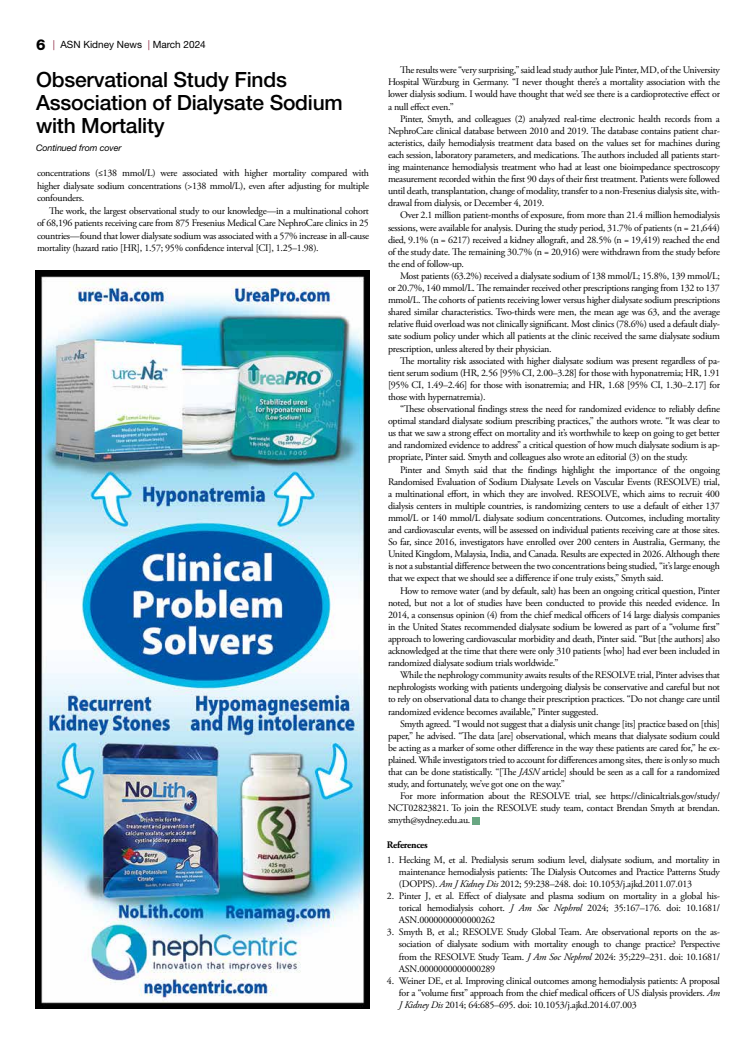
<style>
.page{position:relative;width:756px;height:1044px;background:#fff}
.page>*{position:absolute;margin:0;border:0;box-sizing:border-box;transform-origin:0 0}
.t1{font:500 21px/23px "Helvetica Neue LT Std";letter-spacing:-.01em;color:#000}
.t2{font:10px/12.1px "Adobe Garamond Pro";letter-spacing:-.025em;color:#000;text-align:justify}
.t3{font:10px "Helvetica Neue LT Std";color:#000}
.t4{font:700 10px "Adobe Garamond Pro";letter-spacing:-.025em;color:#000}
.t5{font:italic 9px "Helvetica Neue LT Std";letter-spacing:-.01em;color:#000}
.s1{font-weight:800;font-size:15px}
.s2{color:#922d47}
.s3{font-style:italic}
</style>
<div class="page">
<div style="left:472px;top:817px;width:8px;height:7px;background:#69a782"></div>
<img style="left:36px;top:270px;width:334px;height:738px">
<p class="t3" style="left:36px;top:38px;width:171px"><span class="s1">6</span> <span class="s2">|</span> ASN Kidney News <span class="s2">|</span> March 2024</p>
<h1 class="t1" style="left:36px;top:68px;width:308px">Observational Study Finds<br>Association of Dialysate Sodium with Mortality</h1>
<p class="t5" style="left:36px;top:143px;width:87px">Continued from cover</p>
<p class="t2" style="left:37px;top:167px;width:334px;line-height:12.5px">concentrations (≤138 mmol/L) were associated with higher mortality compared with higher dialysate sodium concentrations (&gt;138 mmol/L), even after adjusting for multiple confounders.</p>
<p class="t2" style="left:37px;top:205px;width:334px;line-height:12.5px;text-indent:12px">The work, the largest observational study to our knowledge—in a multinational cohort of 68,196 patients receiving care from 875 Fresenius Medical Care NephroCare clinics in 25 countries—found that lower dialysate sodium was associated with a 57% increase in all-cause mortality (hazard ratio [HR], 1.57; 95% confidence interval [CI], 1.25–1.98).</p>
<p class="t2" style="left:388px;top:64px;width:334px;text-indent:12px">The results were “very surprising,” said lead study author Jule Pinter, MD, of the University Hospital Würzburg in Germany. “I never thought there’s a mortality association with the lower dialysis sodium. I would have thought that we’d see there is a cardioprotective effect or a null effect even.”</p>
<p class="t2" style="left:388px;top:113px;width:334px;text-indent:12px">Pinter, Smyth, and colleagues (2) analyzed real-time electronic health records from a NephroCare clinical database between 2010 and 2019. The database contains patient char&shy;acteristics, daily hemodialysis treatment data based on the values set for machines during each session, laboratory parameters, and medications. The authors included all patients start&shy;ing maintenance hemodialysis treatment who had at least one bioimpedance spectroscopy measurement recorded within the first 90 days of their first treatment. Patients were followed until death, transplantation, change of modality, transfer to a non-Fresenius dialysis site, with&shy;drawal from dialysis, or December 4, 2019.</p>
<p class="t2" style="left:388px;top:210px;width:334px;text-indent:12px">Over 2.1 million patient-months of exposure, from more than 21.4 million hemodialysis sessions, were available for analysis. During the study period, 31.7% of patients (n = 21,644) died, 9.1% (n = 6217) received a kidney allograft, and 28.5% (n = 19,419) reached the end of the study date. The remaining 30.7% (n = 20,916) were withdrawn from the study before the end of follow-up.</p>
<p class="t2" style="left:388px;top:270px;width:334px;text-indent:12px">Most patients (63.2%) received a dialysate sodium of 138 mmol/L; 15.8%, 139 mmol/L; or 20.7%, 140 mmol/L. The remainder received other prescriptions ranging from 132 to 137 mmol/L. The cohorts of patients receiving lower versus higher dialysate sodium prescriptions shared similar characteristics. Two-thirds were men, the mean age was 63, and the average relative fluid overload was not clinically significant. Most clinics (78.6%) used a default dialy&shy;sate sodium policy under which all patients at the clinic received the same dialysate sodium prescription, unless altered by their physician.</p>
<p class="t2" style="left:388px;top:355px;width:334px;text-indent:12px">The mortality risk associated with higher dialysate sodium was present regardless of pa&shy;tient serum sodium (HR, 2.56 [95% CI, 2.00–3.28] for those with hyponatremia; HR, 1.91 [95% CI, 1.49–2.46] for those with isonatremia; and HR, 1.68 [95% CI, 1.30–2.17] for those with hypernatremia).</p>
<p class="t2" style="left:388px;top:403px;width:334px;text-indent:12px">“These observational findings stress the need for randomized evidence to reliably define optimal standard dialysate sodium prescribing practices,” the authors wrote. “It was clear to us that we saw a strong effect on mortality and it’s worthwhile to keep on going to get better and randomized evidence to address” a critical question of how much dialysate sodium is ap&shy;propriate, Pinter said. Smyth and colleagues also wrote an editorial (3) on the study.</p>
<p class="t2" style="left:388px;top:464px;width:334px;text-indent:12px">Pinter and Smyth said that the findings highlight the importance of the ongoing Randomised Evaluation of Sodium Dialysate Levels on Vascular Events (RESOLVE) trial, a multinational effort, in which they are involved. RESOLVE, which aims to recruit 400 dialysis centers in multiple countries, is randomizing centers to use a default of either 137 mmol/L or 140 mmol/L dialysate sodium concentrations. Outcomes, including mortality and cardiovascular events, will be assessed on individual patients receiving care at those sites.<br>So far, since 2016, investigators have enrolled over 200 centers in Australia, Germany, the United Kingdom, Malaysia, India, and Canada. Results are expected in 2026. Although there is not a substantial difference between the two concentrations being studied, “it’s large enough that we expect that we should see a difference if one truly exists,” Smyth said.</p>
<p class="t2" style="left:388px;top:585px;width:334px;text-indent:12px">How to remove water (and by default, salt) has been an ongoing critical question, Pinter noted, but not a lot of studies have been conducted to provide this needed evidence. In 2014, a consensus opinion (4) from the chief medical officers of 14 large dialysis companies in the United States recommended dialysate sodium be lowered as part of a “volume first” approach to lowering cardiovascular morbidity and death, Pinter said. “But [the authors] also acknowledged at the time that there were only 310 patients [who] had ever been included in randomized dialysate sodium trials worldwide.”</p>
<p class="t2" style="left:388px;top:669px;width:334px;text-indent:12px">While the nephrology community awaits results of the RESOLVE trial, Pinter advises that nephrologists working with patients undergoing dialysis be conservative and careful but not to rely on observational data to change their prescription practices. “Do not change care until randomized evidence becomes available,” Pinter suggested.</p>
<p class="t2" style="left:388px;top:718px;width:334px;text-indent:12px">Smyth agreed. “I would not suggest that a dialysis unit change [its] practice based on [this] paper,” he advised. “The data [are] observational, which means that dialysate sodium could be acting as a marker of some other difference in the way these patients are cared for,” he ex&shy;plained. While investigators tried to account for differences among sites, there is only so much that can be done statistically. “[The <span class="s3">JASN</span> article] should be seen as a call for a randomized study, and fortunately, we’ve got one on the way.”</p>
<p class="t2" style="left:388px;top:790px;width:334px;text-indent:12px">For more information about the RESOLVE trial, see https://clinicaltrials.gov/study/ NCT02823821. To join the RESOLVE study team, contact Brendan Smyth at brendan. smyth@sydney.edu.au.</p>
<p class="t4" style="left:387px;top:839px;width:42px">References</p>
<p class="t2" style="left:399px;top:854px;width:323px;text-indent:-12px">1. Hecking M, et al. Predialysis serum sodium level, dialysate sodium, and mortality in maintenance hemodialysis patients: The Dialysis Outcomes and Practice Patterns Study (DOPPS). <span class="s3">Am J Kidney Dis</span> 2012; 59:238–248. doi: 10.1053/j.ajkd.2011.07.013</p>
<p class="t2" style="left:399px;top:890px;width:323px;text-indent:-12px">2. Pinter J, et al. Effect of dialysate and plasma sodium on mortality in a global his&shy;torical hemodialysis cohort. <span class="s3">J Am Soc Nephrol</span> 2024; 35:167–176. doi: 10.1681/ ASN.0000000000000262</p>
<p class="t2" style="left:399px;top:927px;width:323px;text-indent:-12px">3. Smyth B, et al.; RESOLVE Study Global Team. Are observational reports on the as&shy;sociation of dialysate sodium with mortality enough to change practice? Perspective from the RESOLVE Study Team. <span class="s3">J Am Soc Nephrol</span> 2024: 35;229–231. doi: 10.1681/ ASN.0000000000000289</p>
<p class="t2" style="left:399px;top:975px;width:323px;text-indent:-12px">4. Weiner DE, et al. Improving clinical outcomes among hemodialysis patients: A proposal for a “volume first” approach from the chief medical officers of US dialysis providers. <span class="s3">Am J Kidney Dis</span> 2014; 64:685–695. doi: 10.1053/j.ajkd.2014.07.003</p>
</div>
